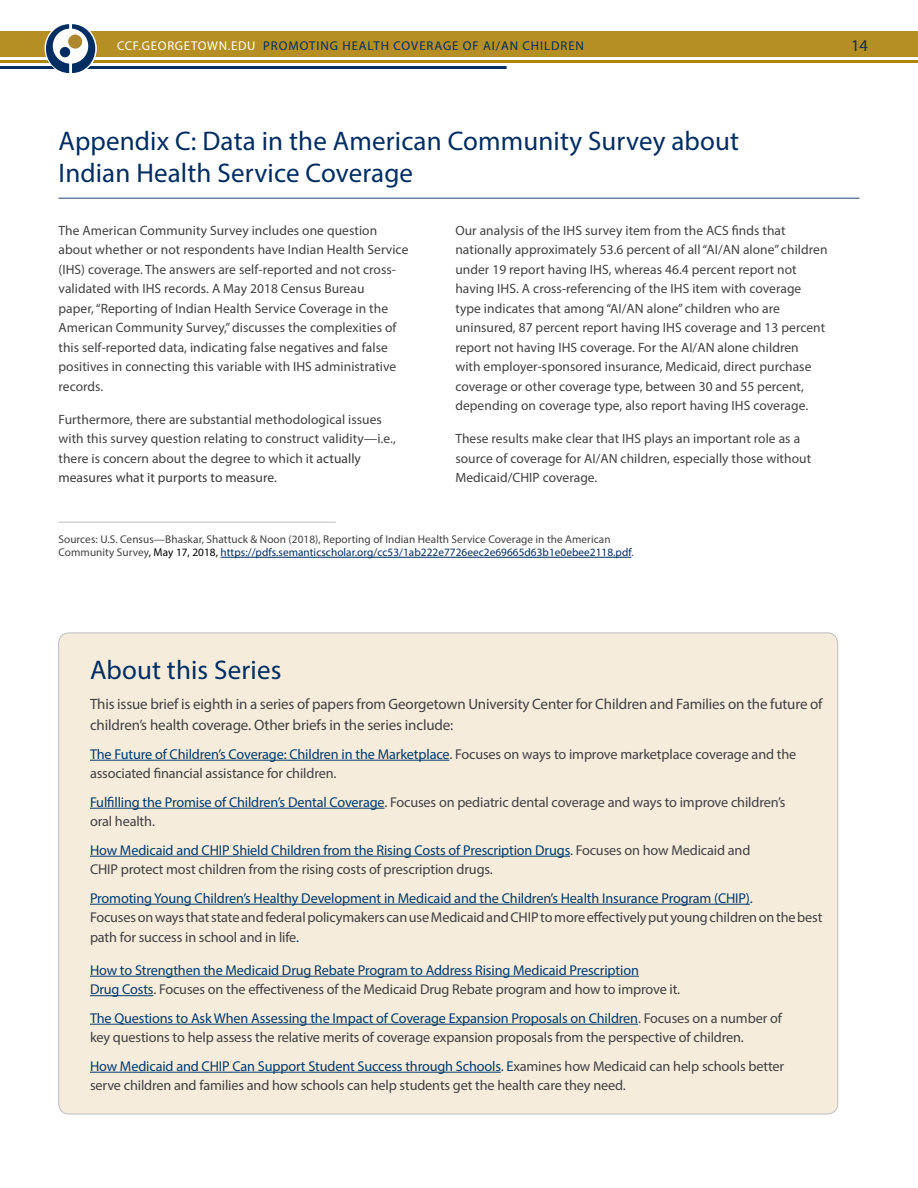
<style>
.page{position:relative;width:918px;height:1188px;background:#fff}
.page>*{position:absolute;margin:0;border:0;box-sizing:border-box;transform-origin:0 0}
.t1{font:27px/32.4px "Myriad Pro";letter-spacing:.005em;color:#002d62}
.t2{font:16.5px "Myriad Pro";color:#002d62}
.t3{font:15px/21px "Myriad Pro";letter-spacing:-.01em;color:#414042}
.t4{font:14.25px/19.5px "Myriad Pro";letter-spacing:-.01em;color:#414042}
.t5{font:14.25px/19.5px "Myriad Pro";letter-spacing:-.01em;color:#033a6d}
.t6{font:13.5px/19.5px "Myriad Pro";letter-spacing:.005em;color:#414042}
.t7{font:12.75px "Myriad Pro";letter-spacing:.075em;color:#002d62}
.t8{font:11.25px/13.5px "Myriad Pro";letter-spacing:.005em;color:#414042}
.s1{color:#fff}
.s2{color:#383838}
.s3{color:#000}
.s4{color:#002d62}
.s5{color:#033a6d}
.s6{color:#414042}
</style>
<div class="page">
<hr style="left:221px;top:557px;width:410px;height:1px;background:#002d62">
<hr style="left:58px;top:522px;width:278px;height:1px;background:#bcbec0">
<div style="left:59px;top:633px;width:779px;height:481px;background:#f5ecdc;border-radius:10px"></div>
<hr style="left:90px;top:760px;width:359px;height:1px;background:#033a6d">
<hr style="left:90px;top:808px;width:294px;height:1px;background:#033a6d">
<hr style="left:90px;top:856px;width:480px;height:1px;background:#033a6d">
<hr style="left:90px;top:904px;width:660px;height:1px;background:#033a6d">
<hr style="left:90px;top:976px;width:549px;height:1px;background:#033a6d">
<hr style="left:90px;top:995px;width:63px;height:1px;background:#033a6d">
<hr style="left:90px;top:1024px;width:548px;height:1px;background:#033a6d">
<hr style="left:90px;top:1072px;width:411px;height:1px;background:#033a6d">
<hr style="left:0;top:66px;width:507px;height:3px;background:#002d62">
<div style="left:0;top:31px;width:918px;height:26px;background:#b58f23"></div>
<hr style="left:0;top:60px;width:918px;height:3px;background:#ad8505">
<svg style="left:45px;top:22px;width:52px;height:53px"></svg>
<svg style="left:46px;top:24px;width:49px;height:49px"></svg>
<div style="left:53px;top:29px;width:35px;height:35px;background:#fff;border-radius:50%"></div>
<div style="left:68px;top:35px;width:14px;height:14px;background:#ad882e;border-radius:50%"></div>
<div style="left:60px;top:47px;width:10px;height:10px;background:#002d62;border-radius:50%"></div>
<hr style="left:58px;top:198px;width:802px;height:1px;background:#244779">
<p class="t7" style="left:117px;top:37px;width:469px"><span class="s1">CCF.GEORGETOWN.EDU</span> PROMOTING HEALTH COVERAGE OF AI/AN CHILDREN</p>
<p class="t2" style="left:851px;top:35px;width:18px">14</p>
<h1 class="t1" style="left:58px;top:124px;width:682px">Appendix C: Data in the American Community Survey about<br>Indian Health Service Coverage</h1>
<p class="t6" style="left:58px;top:220px;width:351px">The American Community Survey includes one question about whether or not respondents have Indian Health Service (IHS) coverage. The answers are self-reported and not cross&shy;validated with IHS records. A May 2018 Census Bureau<br>paper, “Reporting of Indian Health Service Coverage in the American Community Survey,” discusses the complexities of this self-reported data, indicating false negatives and false positives in connecting this variable with IHS administrative records.</p>
<p class="t6" style="left:58px;top:409px;width:339px">Furthermore, there are substantial methodological issues with this survey question relating to construct validity—i.e., there is concern about the degree to which it <span class="s2">actually measures what it purports to measure.</span></p>
<p class="t6" style="left:455px;top:220px;width:374px">Our analysis of the IHS survey item from the ACS finds that nationally approximately 53.6 percent of all “AI/AN alone” children under 19 report having IHS, whereas 46.4 percent report not having IHS. A cross-referencing of the IHS item with coverage type indicates that among “AI/AN alone” children who are uninsured, 87 percent report having IHS coverage and 13 percent report not having IHS coverage. For the AI/AN alone children<br>with employer-sponsored insurance, Medicaid, direct purchase coverage or other coverage type, between 30 and 55 percent, depending on coverage type, also report having IHS coverage.</p>
<p class="t6" style="left:455px;top:429px;width:357px">These results make clear that IHS plays an important role as a source of coverage for AI/AN children, especially those without<br>Medicaid/CHIP coverage.</p>
<p class="t8" style="left:58px;top:532px;width:577px">Sources: U.S. Census—Bhaskar, Shattuck &amp; Noon (2018), Reporting of Indian Health Service Coverage in the American<br>Community Survey<span class="s3">, May 17, 2018,</span> <span class="s4">https://pdfs.semanticscholar.org/cc53/1ab222e7726eec2e69665d63b1e0ebee2118.pdf</span>.</p>
<h1 class="t1" style="left:90px;top:654px;width:193px">About this Series</h1>
<p class="t3" style="left:90px;top:694px;width:734px">This issue brief is eighth in a series of papers from Georgetown University Center for Children and Families on the future of children’s health coverage. Other briefs in the series include:</p>
<p class="t4" style="left:90px;top:744px;width:708px"><span class="s5">The Future of Children’s Coverage: Children in the Marketplace</span>. Focuses on ways to improve marketplace coverage and the associated financial assistance for children.</p>
<p class="t4" style="left:90px;top:792px;width:697px"><span class="s5">Fulfilling the Promise of Children’s Dental Coverage</span>. Focuses on pediatric dental coverage and ways to improve children’s oral health.</p>
<p class="t4" style="left:90px;top:840px;width:662px"><span class="s5">How Medicaid and CHIP Shield Children from the Rising Costs of Prescription Drugs</span>. Focuses on how Medicaid and<br>CHIP protect most children from the rising costs of prescription drugs.</p>
<p class="t5" style="left:90px;top:888px;width:664px">Promoting Young Children’s Healthy Development in Medicaid and the Children’s Health Insurance Program (CHIP).</p>
<p class="t4" style="left:90px;top:908px;width:734px">Focuses on ways that state and federal policymakers can use Medicaid and CHIP to more effectively put young children on the best path for success in school and in life<span class="s5">.</span></p>
<p class="t5" style="left:90px;top:960px;width:592px">How to Strengthen the Medicaid Drug Rebate Program to Address Rising Medicaid Prescription<br>Drug Costs<span class="s6">. Focuses on the effectiveness of the Medicaid Drug Rebate program and how to improve it.</span></p>
<p class="t4" style="left:90px;top:1008px;width:693px"><span class="s5">The Questions to Ask When Assessing the Impact of Coverage Expansion Proposals on Children</span>. Focuses on a number of key questions to help assess the relative merits of coverage expansion proposals from the perspective of children.</p>
<p class="t4" style="left:90px;top:1056px;width:696px"><span class="s5">How Medicaid and CHIP Can Support Student Success through Schools. E</span>xamines how Medicaid can help schools better serve children and families and how schools can help students get the health care they need.</p>
</div>
